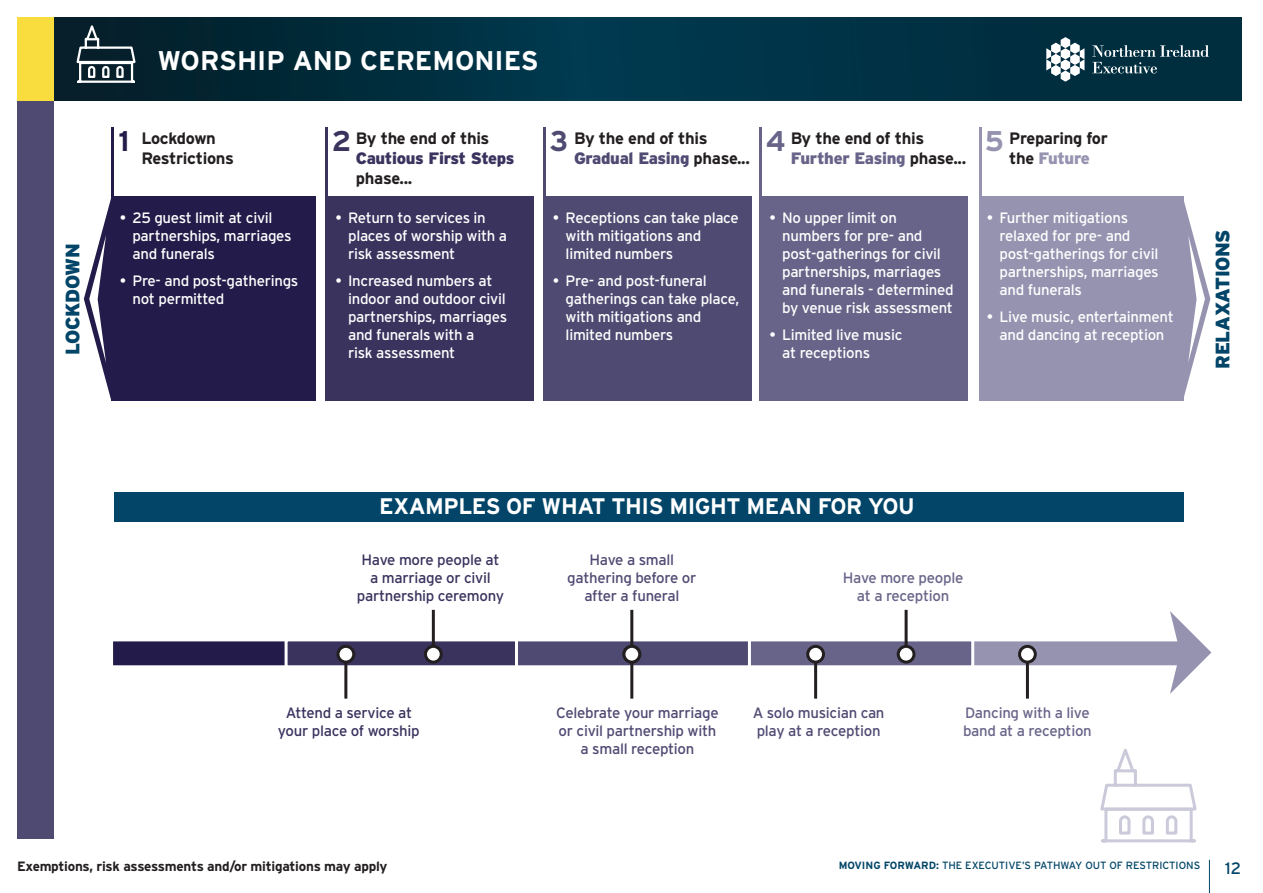
<style>
.page{position:relative;width:1263px;height:893px;background:#fff}
.page>*{position:absolute;margin:0;border:0;box-sizing:border-box;transform-origin:0 0}
.t1{font:700 28.5px "Interstate";color:#231b49}
.t2{font:700 28.5px "Interstate";color:#39335e}
.t3{font:700 28.5px "Interstate";color:#4f4a72}
.t4{font:700 28.5px "Interstate";color:#686489}
.t5{font:700 28.5px "Interstate";color:#9593b0}
.t6{font:700 27px "Interstate";color:#fff}
.t7{font:700 22.5px "Interstate";letter-spacing:-.02em;color:#fff}
.t8{font:900 19.5px "Interstate";letter-spacing:-.02em;color:#024568}
.t9{font:700 16.5px/19.8px "Interstate";letter-spacing:-.02em;color:#231f20}
.t10{font:900 16.5px "Interstate";letter-spacing:-.02em;color:#4f4a72}
.t11{font:900 16.5px "Interstate";letter-spacing:-.02em;color:#686489}
.t12{font:900 16.5px "Interstate";letter-spacing:-.03em;color:#9593b0}
.t13{font:16.5px "Interstate";color:#024568}
.t14{font:15px/18px "Interstate";letter-spacing:-.02em;color:#fff}
.t15{font:15px/18px "Interstate";letter-spacing:-.02em;color:#4f4a72;text-align:center}
.t16{font:15px/18px "Interstate";letter-spacing:-.02em;color:#39335e;text-align:center}
.t17{font:15px/18px "Interstate";letter-spacing:-.02em;color:#686489;text-align:center}
.t18{font:700 13.5px "Interstate";letter-spacing:-.02em;color:#231f20}
.t19{font:10.5px "Interstate";color:#024568}
.s1{font-weight:900;color:#39335e}
.s2{font-weight:700;color:#231f20}
.s3{font-weight:700}
</style>
<div class="page">
<div style="left:17px;top:18px;width:37px;height:821px;background:#4f4a72"></div>
<svg style="left:54px;top:18px;width:1188px;height:83px;background:#002f40"></svg>
<div style="left:17px;top:18px;width:37px;height:83px;background:#f9dc3e"></div>
<hr style="left:1209px;top:860px;width:1px;height:33px;background:#024568">
<svg style="left:1046px;top:37px;width:38px;height:45px"></svg>
<svg style="left:1092px;top:45px;width:117px;height:28px;background:#2a505f"></svg>
<div style="left:110px;top:638px;width:1075px;height:30px;background:#9593b0;border:3px solid #fff"></div>
<svg style="left:1170px;top:611px;width:41px;height:83px"></svg>
<div style="left:112px;top:197px;width:204px;height:204px;background:#231b49"></div>
<hr style="left:112px;top:128px;width:2px;height:69px;background:#231b49">
<hr style="left:325px;top:128px;width:3px;height:69px;background:#39335e">
<hr style="left:543px;top:128px;width:2px;height:69px;background:#4f4a72">
<div style="left:325px;top:197px;width:209px;height:204px;background:#39335e"></div>
<div style="left:543px;top:197px;width:208px;height:204px;background:#4f4a72"></div>
<div style="left:759px;top:197px;width:209px;height:204px;background:#686489"></div>
<div style="left:979px;top:197px;width:204px;height:204px;background:#9593b0"></div>
<svg style="left:1183px;top:197px;width:27px;height:204px"></svg>
<svg style="left:84px;top:198px;width:27px;height:201px"></svg>
<div style="left:110px;top:638px;width:192px;height:30px;background:#231b49;border:3px solid #fff"></div>
<div style="left:285px;top:638px;width:234px;height:30px;background:#39335e;border:3px solid #fff"></div>
<div style="left:515px;top:638px;width:338px;height:30px;background:#4f4a72;border:3px solid #fff"></div>
<div style="left:748px;top:638px;width:226px;height:30px;background:#686489;border:3px solid #fff"></div>
<div style="left:114px;top:492px;width:1069px;height:29px;background:#024568"></div>
<hr style="left:759px;top:128px;width:3px;height:69px;background:#686489">
<hr style="left:979px;top:128px;width:2px;height:69px;background:#9593b0">
<hr style="left:344px;top:654px;width:3px;height:45px;background:#231f20">
<div style="left:338px;top:646px;width:16px;height:16px;background:#fff;border-radius:50%"></div>
<div style="left:336px;top:645px;width:19px;height:19px;border:3px solid #231f20;border-radius:50%"></div>
<hr style="left:630px;top:654px;width:3px;height:45px;background:#231f20">
<hr style="left:814px;top:654px;width:3px;height:45px;background:#231f20">
<div style="left:808px;top:646px;width:15px;height:16px;background:#fff;border-radius:50%"></div>
<div style="left:806px;top:645px;width:19px;height:19px;border:3px solid #231f20;border-radius:50%"></div>
<hr style="left:1026px;top:654px;width:3px;height:45px;background:#231f20">
<div style="left:1019px;top:646px;width:16px;height:16px;background:#fff;border-radius:50%"></div>
<div style="left:1018px;top:645px;width:19px;height:19px;border:3px solid #231f20;border-radius:50%"></div>
<hr style="left:630px;top:610px;width:3px;height:44px;background:#231f20">
<div style="left:624px;top:646px;width:16px;height:16px;background:#fff;border-radius:50%"></div>
<div style="left:622px;top:645px;width:19px;height:19px;border:3px solid #231f20;border-radius:50%"></div>
<hr style="left:432px;top:610px;width:3px;height:44px;background:#231f20">
<div style="left:425px;top:646px;width:16px;height:16px;background:#fff;border-radius:50%"></div>
<div style="left:424px;top:645px;width:19px;height:19px;border:3px solid #231f20;border-radius:50%"></div>
<hr style="left:904px;top:610px;width:3px;height:44px;background:#231f20">
<div style="left:898px;top:646px;width:16px;height:16px;background:#fff;border-radius:50%"></div>
<div style="left:897px;top:645px;width:18px;height:19px;border:3px solid #231f20;border-radius:50%"></div>
<svg style="left:75px;top:20px;width:62px;height:64px"></svg>
<svg style="left:1100px;top:748px;width:97px;height:95px"></svg>
<p class="t6" style="left:157px;top:45px;width:383px">WORSHIP AND CEREMONIES</p>
<p class="t8" style="left:61px;top:355px;width:113px;rotate:-90deg">LOCKDOWN</p>
<p class="t1" style="left:119px;top:125px;width:12px">1</p>
<p class="t2" style="left:332px;top:125px;width:21px">2</p>
<p class="t3" style="left:550px;top:125px;width:20px">3</p>
<p class="t4" style="left:766px;top:125px;width:21px">4</p>
<p class="t5" style="left:985px;top:125px;width:21px">5</p>
<p class="t9" style="left:141px;top:128px;width:76px">Lockdown</p>
<p class="t9" style="left:141px;top:148px;width:94px">Restrictions</p>
<p class="t9" style="left:356px;top:128px;width:160px">By the end of this<br><span class="s1">Cautious First Steps </span>phase...</p>
<p class="t9" style="left:574px;top:128px;width:135px">By the end of this</p>
<p class="t10" style="left:574px;top:149px;width:177px">Gradual Easing <span class="s2">phase...</span></p>
<p class="t9" style="left:791px;top:128px;width:135px">By the end of this</p>
<p class="t11" style="left:791px;top:149px;width:177px">Further Easing <span class="s2">phase...</span></p>
<p class="t9" style="left:1009px;top:128px;width:100px">Preparing for</p>
<p class="t12" style="left:1009px;top:149px;width:82px"><span class="s2">the</span> Future</p>
<p class="t14" style="left:133px;top:209px;width:161px;text-indent:-13px">• 25 guest limit at civil partnerships, marriages and funerals</p>
<p class="t14" style="left:133px;top:272px;width:167px;text-indent:-13px">• Pre- and post-gatherings not permitted</p>
<p class="t14" style="left:348px;top:209px;width:160px;text-indent:-13px">• Return to services in places of worship with a risk assessment</p>
<p class="t14" style="left:348px;top:272px;width:161px;text-indent:-13px">• Increased numbers at indoor and outdoor civil partnerships, marriages and funerals with a<br>risk assessment</p>
<p class="t14" style="left:566px;top:209px;width:175px;text-indent:-13px">• Receptions can take place with mitigations and limited numbers</p>
<p class="t14" style="left:566px;top:272px;width:175px;text-indent:-13px">• Pre- and post-funeral gatherings can take place, with mitigations and limited numbers</p>
<p class="t14" style="left:782px;top:209px;width:173px;text-indent:-13px">• No upper limit on numbers for pre- and post-gatherings for civil partnerships, marriages and funerals - determined by venue risk assessment</p>
<p class="t14" style="left:782px;top:326px;width:122px;text-indent:-13px">• Limited live music at receptions</p>
<p class="t14" style="left:1000px;top:209px;width:161px;text-indent:-13px">• Further mitigations relaxed for pre- and post-gatherings for civil partnerships, marriages and funerals</p>
<p class="t14" style="left:987px;top:308px;width:188px;text-align:center">• Live music, entertainment and dancing at reception</p>
<p class="t8" style="left:1211px;top:369px;width:141px;rotate:-90deg">RELAXATIONS</p>
<p class="t7" style="left:379px;top:493px;width:537px">EXAMPLES OF WHAT THIS MIGHT MEAN FOR YOU</p>
<p class="t16" style="left:357px;top:551px;width:149px">Have more people at a marriage or civil partnership ceremony</p>
<p class="t16" style="left:278px;top:704px;width:143px">Attend a service at your place of worship</p>
<p class="t15" style="left:567px;top:551px;width:131px">Have a small gathering before or after a funeral</p>
<p class="t17" style="left:843px;top:569px;width:122px">Have more people at a reception</p>
<p class="t15" style="left:556px;top:704px;width:164px">Celebrate your marriage or civil partnership with a small reception</p>
<p class="t15" style="left:753px;top:704px;width:133px;text-align:left">A solo musician can play at a reception</p>
<p class="t17" style="left:963px;top:704px;width:130px;text-align:left">Dancing with a live band at a reception</p>
<p class="t18" style="left:17px;top:858px;width:372px">Exemptions, risk assessments and/or mitigations may apply</p>
<p class="t19" style="left:839px;top:859px;width:363px"><span class="s3">MOVING FORWARD:</span> THE EXECUTIVE’S PATHWAY OUT OF RESTRICTIONS</p>
<p class="t13" style="left:1225px;top:859px;width:18px">12</p>
</div>
